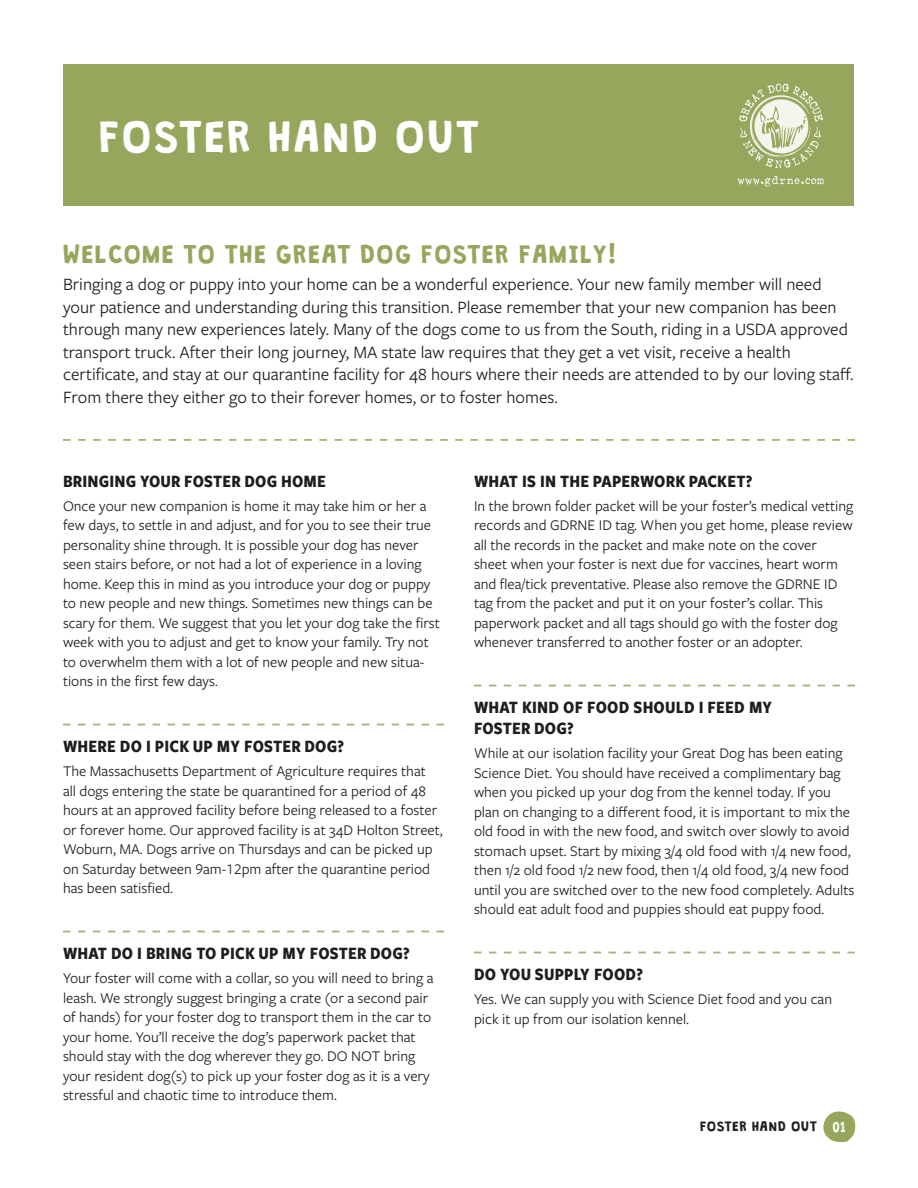
<style>
.page{position:relative;width:918px;height:1188px;background:#fff}
.page>*{position:absolute;margin:0;border:0;box-sizing:border-box;transform-origin:0 0}
.t1{font:39px "Granstander Clean";letter-spacing:.05em;color:#fff}
.Section_Title{font:22.5px "Granstander Clean";letter-spacing:.05em;color:#96a75d}
.t2{font:18px/22.5px "Freight Sans Pro";color:#201d1e}
.Section_Sub{font:700 18px/21px "Freight Sans Cnd Pro";letter-spacing:.01em;color:#201d1e}
.Section_Sub_First{font:700 18px "Freight Sans Cnd Pro";letter-spacing:.01em;color:#201d1e}
.Body_Copy{font:15.3px/19.5px "Freight Sans Pro";color:#201d1e}
.t3{font:12px "Granstander Clean";letter-spacing:.05em;color:#201d1e}
.s1{font-size:12.75px;color:#fff}
</style>
<div class="page">
<svg style="left:823px;top:1111px;width:33px;height:31px"></svg>
<div style="left:64px;top:64px;width:790px;height:141px;background:#96a75d"></div>
<svg style="left:63px;top:439px;width:792px;height:2px"></svg>
<svg style="left:63px;top:724px;width:381px;height:1px"></svg>
<svg style="left:63px;top:931px;width:381px;height:1px"></svg>
<svg style="left:474px;top:685px;width:381px;height:1px"></svg>
<svg style="left:474px;top:952px;width:381px;height:1px"></svg>
<svg style="left:739px;top:83px;width:84px;height:85px"></svg>
<svg style="left:738px;top:176px;width:86px;height:10px"></svg>
<p class="t1" style="left:99px;top:115px;width:382px">FOSTER HAND OUT</p>
<p class="Section_Title" style="left:63px;top:243px;width:556px">WELCOME TO THE GREAT DOG FOSTER FAMILY!</p>
<p class="t2" style="left:63px;top:273px;width:792px">Bringing a dog or puppy into your home can be a wonderful experience. Your new family member will need your patience and understanding during this transition. Please remember that your new companion has been through many new experiences lately. Many of the dogs come to us from the South, riding in a USDA approved transport truck. After their long journey, MA state law requires that they get a vet visit, receive a health certificate, and stay at our quarantine facility for 48 hours where their needs are attended to by our loving staff.<br>From there they either go to their forever homes, or to foster homes.</p>
<p class="Section_Sub" style="left:63px;top:470px;width:265px">BRINGING YOUR FOSTER DOG HOME</p>
<p class="Body_Copy" style="left:63px;top:496px;width:378px">Once your new companion is home it may take him or her a few days, to settle in and adjust, and for you to see their true personality shine through. It is possible your dog has never seen stairs before, or not had a lot of experience in a loving home. Keep this in mind as you introduce your dog or puppy to new people and new things. Sometimes new things can be scary for them. We suggest that you let your dog take the first week with you to adjust and get to know your family. Try not to overwhelm them with a lot of new people and new situa&shy;tions in the first few days.</p>
<p class="Section_Sub" style="left:63px;top:735px;width:283px">WHERE DO I PICK UP MY FOSTER DOG?</p>
<p class="Body_Copy" style="left:63px;top:761px;width:381px">The Massachusetts Department of Agriculture requires that<br>all dogs entering the state be quarantined for a period of 48 hours at an approved facility before being released to a foster or forever home. Our approved facility is at 34D Holton Street, Woburn, MA. Dogs arrive on Thursdays and can be picked up on Saturday between 9am-12pm after the quarantine period has been satisfied.</p>
<p class="Section_Sub" style="left:63px;top:942px;width:348px">WHAT DO I BRING TO PICK UP MY FOSTER DOG?</p>
<p class="Body_Copy" style="left:63px;top:968px;width:372px">Your foster will come with a collar, so you will need to bring a leash. We strongly suggest bringing a crate (or a second pair of hands) for your foster dog to transport them in the car to your home. You’ll receive the dog’s paperwork packet that should stay with the dog wherever they go. DO NOT bring your resident dog(s) to pick up your foster dog as it is a very stressful and chaotic time to introduce them.</p>
<p class="Section_Sub_First" style="left:474px;top:469px;width:280px">WHAT IS IN THE PAPERWORK PACKET?</p>
<p class="Body_Copy" style="left:474px;top:496px;width:381px">In the brown folder packet will be your foster’s medical vetting records and GDRNE ID tag. When you get home, please review all the records in the packet and make note on the cover sheet when your foster is next due for vaccines, heart worm and flea/tick preventative. Please also remove the GDRNE ID tag from the packet and put it on your foster’s collar. This paperwork packet and all tags should go with the foster dog whenever transferred to another foster or an adopter.</p>
<p class="Section_Sub" style="left:474px;top:696px;width:300px">WHAT KIND OF FOOD SHOULD I FEED MY<br>FOSTER DOG?</p>
<p class="Body_Copy" style="left:474px;top:743px;width:382px">While at our isolation facility your Great Dog has been eating Science Diet. You should have received a complimentary bag when you picked up your dog from the kennel today. If you plan on changing to a different food, it is important to mix the old food in with the new food, and switch over slowly to avoid stomach upset. Start by mixing 3/4 old food with 1/4 new food, then 1/2 old food 1/2 new food, then 1/4 old food, 3/4 new food until you are switched over to the new food completely. Adults should eat adult food and puppies should eat puppy food.</p>
<p class="Section_Sub" style="left:474px;top:963px;width:171px">DO YOU SUPPLY FOOD?</p>
<p class="Body_Copy" style="left:474px;top:989px;width:360px">Yes. We can supply you with Science Diet food and you can pick it up from our isolation kennel.</p>
<p class="t3" style="left:700px;top:1120px;width:147px">FOSTER HAND OUT <span class="s1">01</span></p>
</div>
